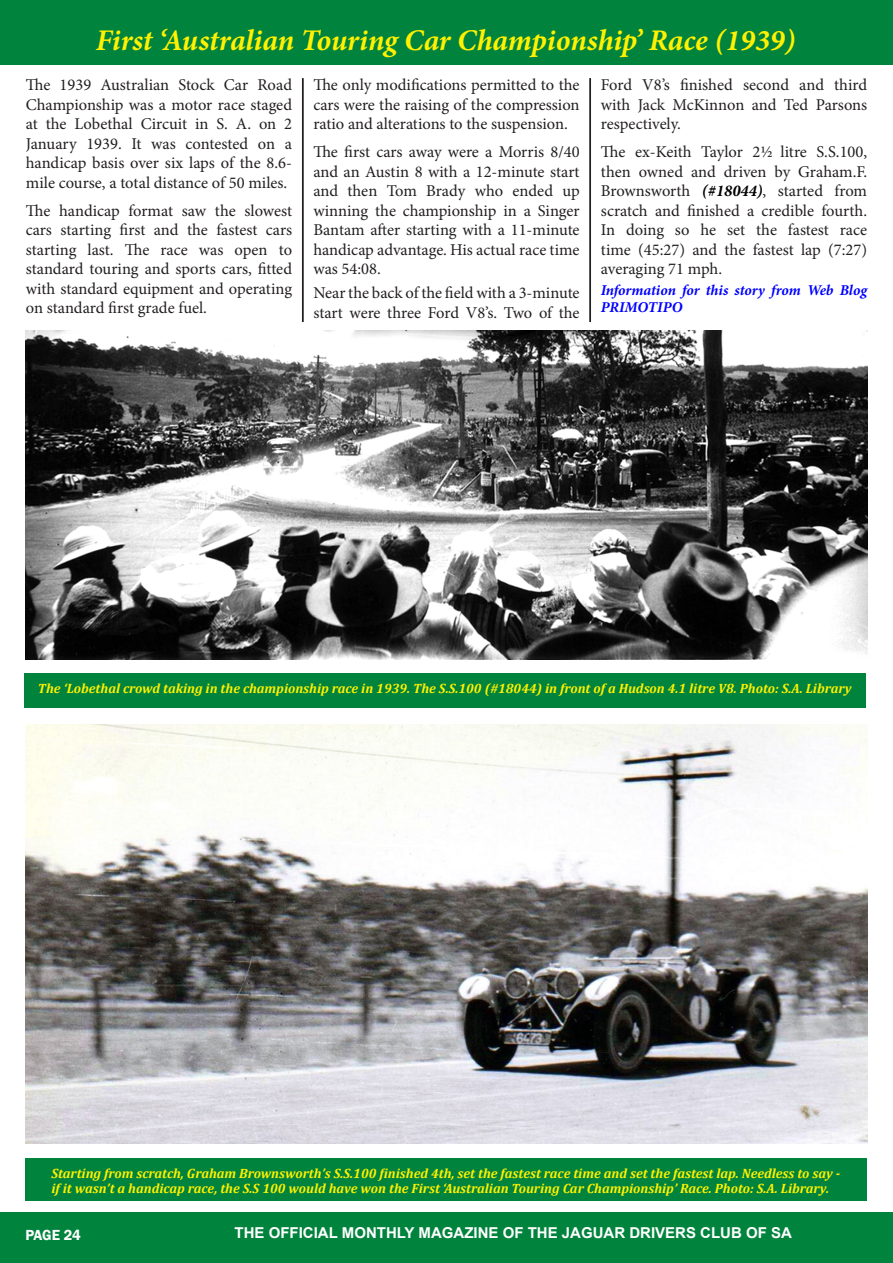
<style>
.page{position:relative;width:893px;height:1263px;background:#fff}
.page>*{position:absolute;margin:0;border:0;box-sizing:border-box;transform-origin:0 0}
.Article_Heading{font:italic 700 30px "Minion Pro";letter-spacing:-.005em;color:#fff101}
.Standard_Paragraph{font:16.5px/19.5px "Minion Pro";letter-spacing:-.005em;color:#231f20;text-align:justify}
.t1{font:700 15px "Arial";color:#fff}
.Standard_Paragraph-2{font:italic 700 15px/16.5px "Minion Pro";letter-spacing:-.005em;color:#00f}
.t2{font:600 15px "Franklin Gothic";letter-spacing:-.015em;color:#fff}
.Standard_Paragraph-3{font:italic 700 13.5px/15px "Cambria";color:#fff101}
.s1{font-weight:700;font-style:italic;color:#000}
</style>
<div class="page">
<div style="left:0;top:1212px;width:893px;height:51px;background:#00843d"></div>
<div style="left:0;top:0;width:893px;height:26px;background:#00843d"></div>
<hr style="left:302px;top:78px;width:1px;height:244px;background:#231f20">
<hr style="left:589px;top:78px;width:2px;height:244px;background:#231f20">
<div style="left:0;top:14px;width:893px;height:51px;background:#00843d"></div>
<img style="left:25px;top:724px;width:842px;height:420px">
<div style="left:26px;top:1158px;width:841px;height:43px;background:#00843d"></div>
<img style="left:26px;top:331px;width:841px;height:328px">
<div style="left:24px;top:673px;width:841px;height:34px;background:#00843d"></div>
<p class="Article_Heading" style="left:96px;top:19px;width:701px">First ‘Australian Touring Car Championship’ Race (1939)</p>
<p class="Standard_Paragraph" style="left:26px;top:75px;width:268px">The 1939 Australian Stock Car Road Championship was a motor race staged at the Lobethal Circuit in S. A. on 2<br>January 1939. It was contested on a handicap basis over six laps of the 8.6- mile course, a total distance of 50 miles.</p>
<p class="Standard_Paragraph" style="left:26px;top:201px;width:268px">The handicap format saw the slowest cars starting first and the fastest cars starting last. The race was open to standard touring and sports cars, fitted with standard equipment and operating on standard first grade fuel.</p>
<p class="Standard_Paragraph" style="left:313px;top:75px;width:268px">The only modifications permitted to the cars were the raising of the compression ratio and alterations to the suspension.</p>
<p class="Standard_Paragraph" style="left:313px;top:142px;width:268px">The first cars away were a Morris 8/40 and an Austin 8 with a 12-minute start and then Tom Brady who ended up winning the championship in a Singer Bantam after starting with a 11-minute handicap advantage. His actual race time was 54:08.</p>
<p class="Standard_Paragraph" style="left:313px;top:283px;width:268px">Near the back of the field with a 3-minute start were three Ford V8’s. Two of the</p>
<p class="Standard_Paragraph" style="left:601px;top:75px;width:268px">Ford V8’s finished second and third with Jack McKinnon and Ted Parsons respectively.</p>
<p class="Standard_Paragraph" style="left:601px;top:142px;width:268px">The ex-Keith Taylor 21/2 litre S.S.100, then owned and driven by Graham.F.<br>Brownsworth <span class="s1">(#18044)</span>, started from scratch and finished a credible fourth.<br>In doing so he set the fastest race time (45:27) and the fastest lap (7:27) averaging 71 mph.</p>
<p class="Standard_Paragraph-2" style="left:601px;top:282px;width:268px">Information for this story from Web Blog<br>PRIMOTIPO</p>
<p class="Standard_Paragraph-3" style="left:38px;top:680px;width:815px">The ‘Lobethal crowd taking in the championship race in 1939. The S.S.100 (#18044) in front of a Hudson 4.1 litre V8. Photo: S.A. Library</p>
<p class="Standard_Paragraph-3" style="left:51px;top:1165px;width:790px">Starting from scratch, Graham Brownsworth’s S.S.100 finished 4th, set the fastest race time and set the fastest lap. Needless to say - if it wasn’t a handicap race, the S.S 100 would have won the First ‘Australian Touring Car Championship’ Race. Photo: S.A. Library.</p>
<p class="t2" style="left:25px;top:1226px;width:57px">PAGE 24</p>
<p class="t1" style="left:235px;top:1222px;width:559px">THE OFFICIAL MONTHLY MAGAZINE OF THE JAGUAR DRIVERS CLUB OF SA</p>
</div>
